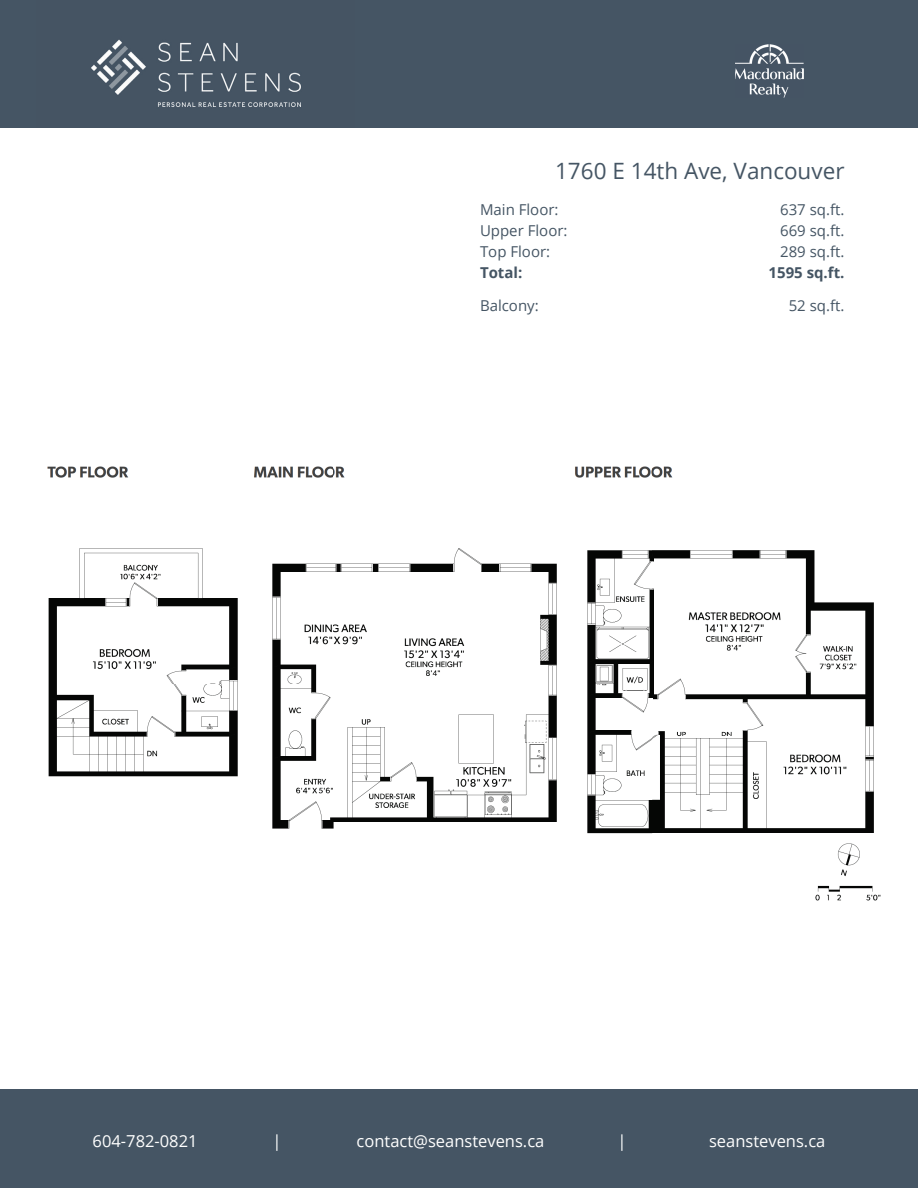
<style>
.page{position:relative;width:918px;height:1188px;background:#fff}
.page>*{position:absolute;margin:0;border:0;box-sizing:border-box;transform-origin:0 0}
.t1{font:22.5px "Open Sans";color:#455564}
.t2{font:16.5px "Open Sans";color:#fff}
.t3{font:15px "Open Sans";color:#455564}
.t4{font:700 15px "Open Sans";color:#455564}
</style>
<div class="page">
<div style="left:0;top:1089px;width:918px;height:99px;background:#455564"></div>
<div style="left:0;top:0;width:918px;height:128px;background:#455564"></div>
<img style="left:91px;top:39px;width:210px;height:68px">
<img style="left:735px;top:44px;width:68px;height:54px">
<img style="left:47px;top:466px;width:834px;height:435px">
<img style="left:674px;top:840px;width:14px;height:8px">
<h1 class="t1" style="left:555px;top:156px;width:291px">1760 E 14th Ave, Vancouver</h1>
<p class="t3" style="left:480px;top:199px;width:80px">Main Floor:</p>
<p class="t3" style="left:780px;top:199px;width:66px">637 sq.ft.</p>
<p class="t3" style="left:480px;top:220px;width:89px">Upper Floor:</p>
<p class="t3" style="left:780px;top:220px;width:66px">669 sq.ft.</p>
<p class="t3" style="left:480px;top:241px;width:72px">Top Floor:</p>
<p class="t3" style="left:780px;top:241px;width:66px">289 sq.ft.</p>
<p class="t4" style="left:480px;top:262px;width:44px">Total:</p>
<p class="t4" style="left:769px;top:262px;width:77px">1595 sq.ft.</p>
<p class="t3" style="left:480px;top:295px;width:60px">Balcony:</p>
<p class="t3" style="left:789px;top:295px;width:57px">52 sq.ft.</p>
<p class="t2" style="left:93px;top:1129px;width:107px">604-782-0821</p>
<p class="t2" style="left:273px;top:1129px;width:11px">|</p>
<p class="t2" style="left:357px;top:1129px;width:189px">contact@seanstevens.ca</p>
<p class="t2" style="left:618px;top:1129px;width:11px">|</p>
<p class="t2" style="left:709px;top:1129px;width:118px">seanstevens.ca</p>
</div>
